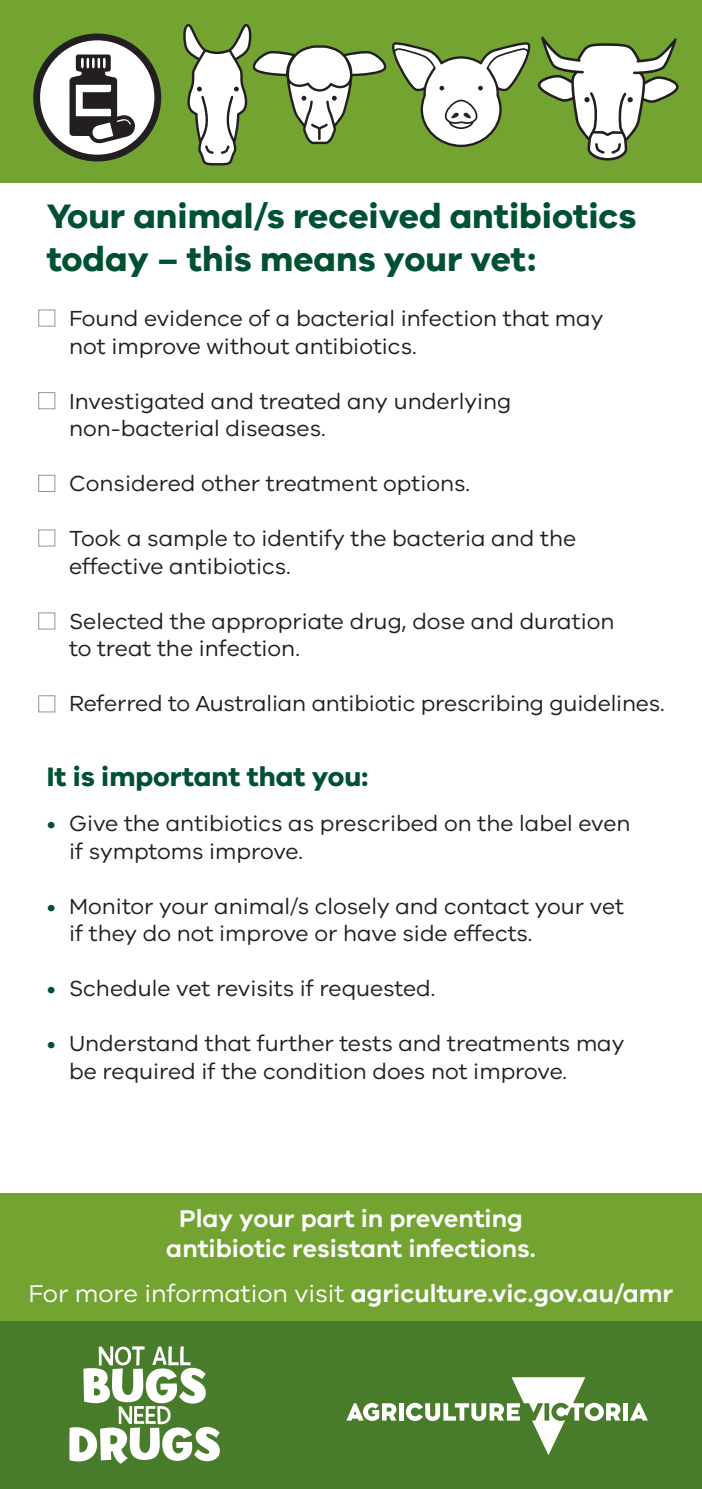
<style>
.page{position:relative;width:702px;height:1489px;background:#fff}
.page>*{position:absolute;margin:0;border:0;box-sizing:border-box;transform-origin:0 0}
.t1{font:700 35px/42.5px "VIC";color:#005032}
.t2{font:700 27.5px "VIC";color:#005032}
.t3{font:600 25px/30px "VIC";color:#fff;text-align:center}
.t4{font:22.5px/27.5px "VIC";color:#231f20}
.s1{color:#005032}
.s2{font-weight:400}
</style>
<div class="page">
<div style="left:0;top:1320px;width:702px;height:168px;background:#497c2a"></div>
<div style="left:0;top:1192px;width:702px;height:128px;background:#73a432"></div>
<svg style="left:630px;top:1403px;width:17px;height:17px"></svg>
<div style="left:622px;top:1402px;width:5px;height:18px;background:#fff"></div>
<svg style="left:346px;top:1402px;width:50px;height:18px"></svg>
<hr style="left:399px;top:1402px;width:4px;height:18px;background:#fff">
<svg style="left:406px;top:1377px;width:214px;height:77px"></svg>
<svg style="left:69px;top:1346px;width:151px;height:117px"></svg>
<div style="left:0;top:0;width:702px;height:182px;background:#73a432"></div>
<svg style="left:37px;top:37px;width:121px;height:121px;background:#dedede"></svg>
<div style="left:33px;top:34px;width:128px;height:127px;border:7px solid #231f20;border-radius:50%"></div>
<svg style="left:69px;top:54px;width:66px;height:89px;background:#8e8c8d"></svg>
<svg style="left:183px;top:24px;width:495px;height:141px"></svg>
<div style="left:38px;top:309px;width:17px;height:17px;border:1px solid #939598"></div>
<div style="left:38px;top:392px;width:17px;height:17px;border:1px solid #939598"></div>
<div style="left:38px;top:475px;width:17px;height:17px;border:1px solid #939598"></div>
<div style="left:38px;top:529px;width:17px;height:17px;border:1px solid #939598"></div>
<div style="left:38px;top:695px;width:17px;height:17px;border:1px solid #939598"></div>
<div style="left:38px;top:612px;width:17px;height:17px;border:1px solid #939598"></div>
<h1 class="t1" style="left:47px;top:194px;width:591px">Your animal/s received antibiotics today – this means your vet:</h1>
<p class="t4" style="left:69px;top:304px;width:535px">Found evidence of a bacterial infection that may not improve without antibiotics.</p>
<p class="t4" style="left:69px;top:386px;width:444px">Investigated and treated any underlying non-bacterial diseases.</p>
<p class="t4" style="left:69px;top:469px;width:402px">Considered other treatment options.</p>
<p class="t4" style="left:69px;top:524px;width:508px">Took a sample to identify the bacteria and the effective antibiotics.</p>
<p class="t4" style="left:69px;top:606px;width:546px">Selected the appropriate drug, dose and duration to treat the infection.</p>
<p class="t4" style="left:69px;top:689px;width:597px">Referred to Australian antibiotic prescribing guidelines.</p>
<p class="t2" style="left:47px;top:760px;width:323px">It is important that you:</p>
<p class="t4" style="left:69px;top:809px;width:563px;text-indent:-22px"><span class="s1">•</span> Give the antibiotics as prescribed on the label even if symptoms improve.</p>
<p class="t4" style="left:69px;top:891px;width:556px;text-indent:-22px"><span class="s1">•</span> Monitor your animal/s closely and contact your vet if they do not improve or have side effects.</p>
<p class="t4" style="left:47px;top:974px;width:390px"><span class="s1">•</span> Schedule vet revisits if requested.</p>
<p class="t4" style="left:69px;top:1029px;width:556px;text-indent:-22px"><span class="s1">•</span> Understand that further tests and treatments may be required if the condition does not improve.</p>
<p class="t3" style="left:166px;top:1203px;width:371px">Play your part in preventing antibiotic resistant infections.</p>
<p class="t3" style="left:29px;top:1278px;width:646px"><span class="s2">For more information visit</span> agriculture.vic.gov.au/amr</p>
</div>
